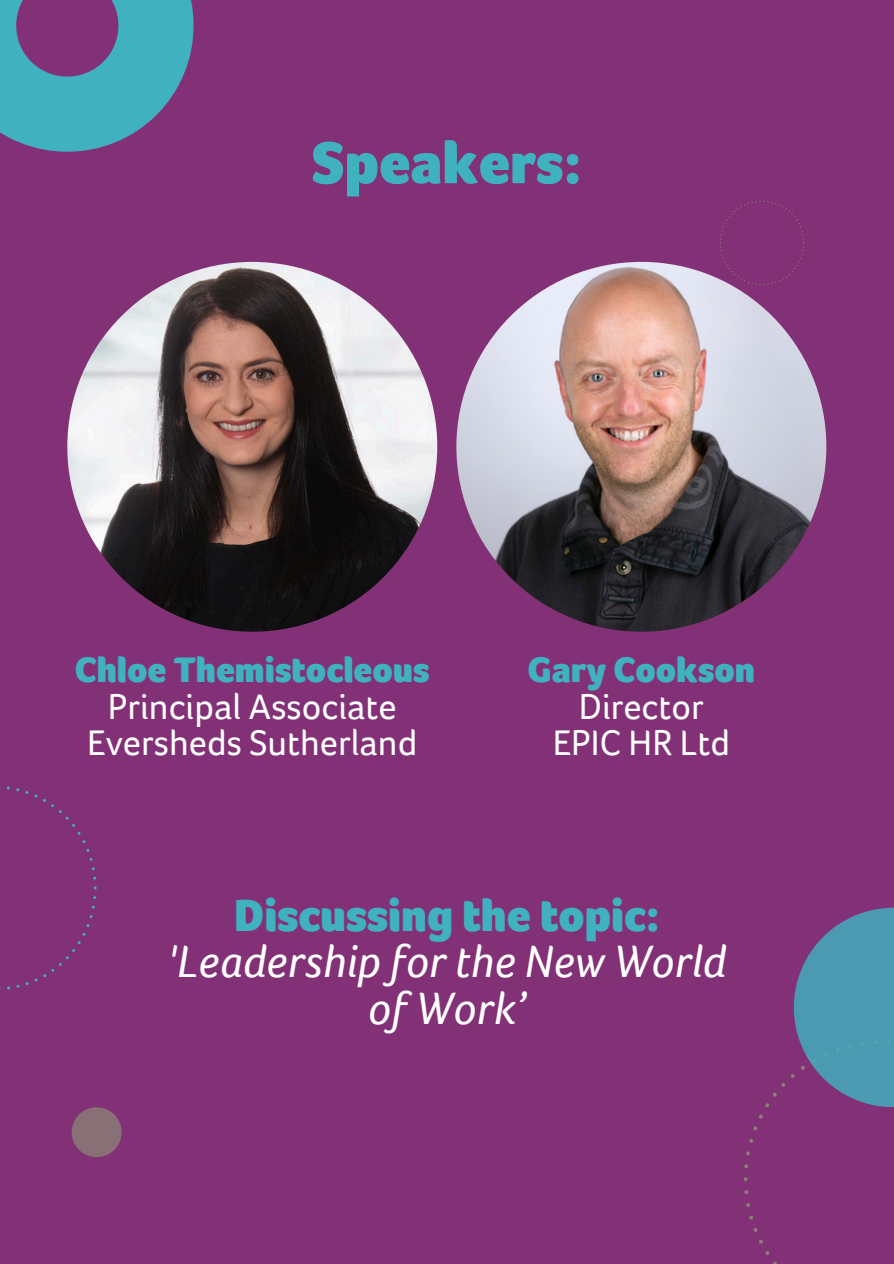
<style>
.page{position:relative;width:894px;height:1264px;background:#fff}
.page>*{position:absolute;margin:0;border:0;box-sizing:border-box;transform-origin:0 0}
.t1{font:900 60.9px "Foco";color:#40b1bf}
.t2{font:italic 46.65px/46.5px "Foco";color:#fff;text-align:center}
.t3{font:36.45px "Foco";color:#fff}
.t4{font:900 36.45px "Foco";color:#40b1bf}
.s1{font-weight:900;font-style:normal;color:#40b1bf}
</style>
<div class="page">
<div style="left:0;top:0;width:893px;height:1263px;background:#833177"></div>
<img style="left:67px;top:262px;width:370px;height:369px;border-radius:50%">
<svg style="left:0;top:786px;width:96px;height:204px"></svg>
<svg style="left:720px;top:200px;width:84px;height:85px"></svg>
<svg style="left:743px;top:907px;width:150px;height:356px"></svg>
<div style="left:72px;top:1107px;width:49px;height:49px;background:#897076;border-radius:50%"></div>
<img style="left:456px;top:262px;width:370px;height:369px;border-radius:50%">
<svg style="left:0;top:0;width:194px;height:152px"></svg>
<h1 class="t1" style="left:312px;top:129px;width:271px">Speakers:</h1>
<p class="t4" style="left:75px;top:649px;width:356px">Chloe Themistocleous</p>
<p class="t3" style="left:108px;top:685px;width:290px">Principal Associate</p>
<p class="t3" style="left:87px;top:721px;width:331px">Eversheds Sutherland</p>
<p class="t4" style="left:527px;top:649px;width:229px">Gary Cookson</p>
<p class="t3" style="left:578px;top:685px;width:126px">Director</p>
<p class="t3" style="left:552px;top:721px;width:179px">EPIC HR Ltd</p>
<p class="t2" style="left:168px;top:892px;width:559px"><span class="s1">Discussing the topic: </span>'Leadership for the New World of Work’</p>
</div>
